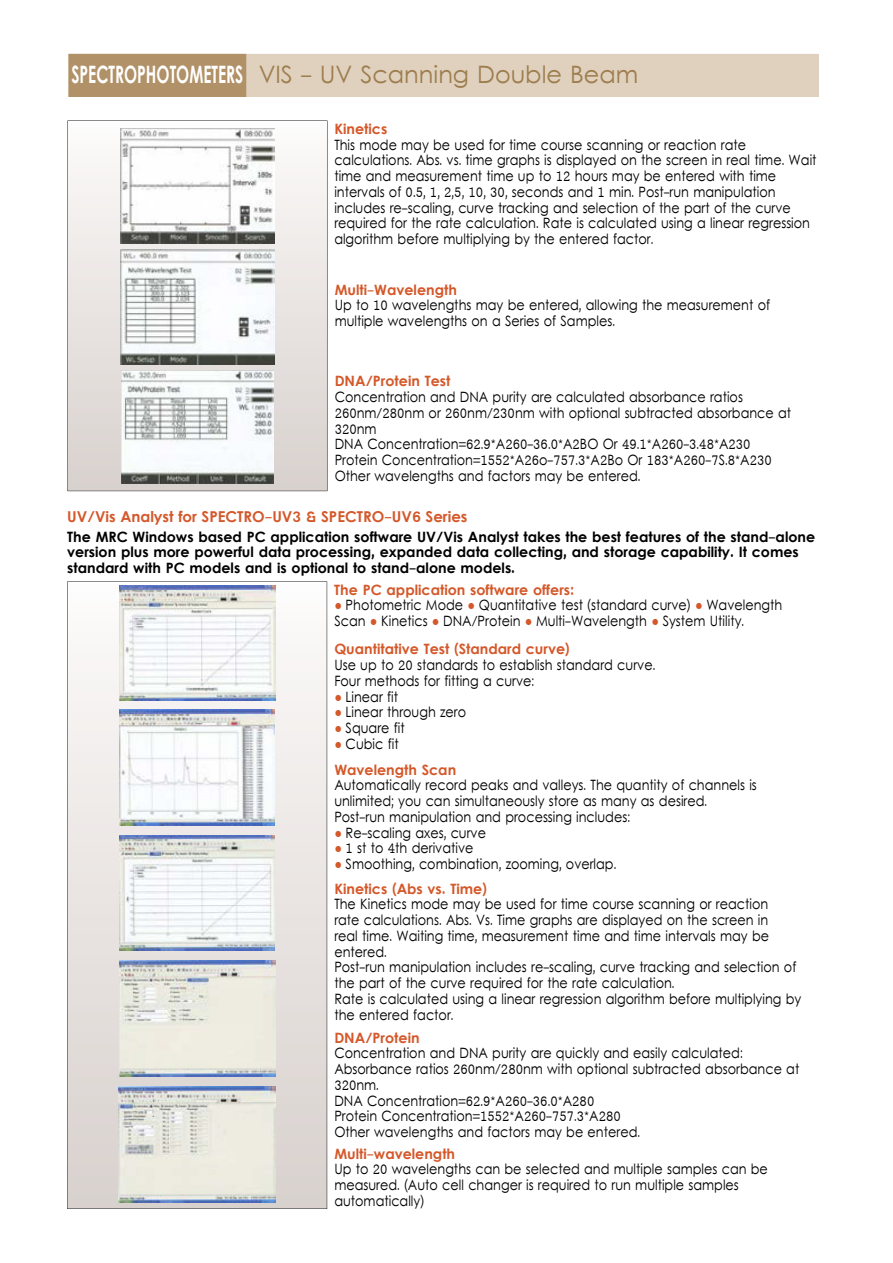
<style>
.page{position:relative;width:893px;height:1263px;background:#fff}
.page>*{position:absolute;margin:0;border:0;box-sizing:border-box;transform-origin:0 0}
.t1{font:24px "Levenim";color:#9e7d4e}
.t2{font:24px "Levenim MT Bold";color:#fff;scale:.65 1}
.t3{font:15px "Levenim MT Bold";color:#d4582a}
.t4{font:14.25px/15.8px "Levenim";color:#000;scale:.9 1}
.t5{font:14.25px/15.8px "Levenim MT Bold";color:#000}
.t6{font:14.25px "Levenim MT Bold";color:#d4582a}
.s1{font-family:"Arial";color:#d4582a}
</style>
<div class="page">
<div style="left:69px;top:54px;width:749px;height:42px;background:#dfd1be"></div>
<div style="left:69px;top:54px;width:749px;height:43px;border:1px solid #dfd1be"></div>
<svg style="left:68px;top:120px;width:259px;height:371px"></svg>
<div style="left:69px;top:54px;width:177px;height:42px;background:#b19167"></div>
<div style="left:69px;top:54px;width:177px;height:43px;border:1px solid #b19167"></div>
<svg style="left:67px;top:581px;width:260px;height:628px"></svg>
<img style="left:119px;top:586px;width:156px;height:115px">
<img style="left:120px;top:710px;width:155px;height:115px">
<img style="left:120px;top:835px;width:155px;height:116px">
<img style="left:119px;top:960px;width:156px;height:117px">
<img style="left:119px;top:1086px;width:156px;height:117px">
<img style="left:121px;top:250px;width:153px;height:115px">
<img style="left:121px;top:370px;width:153px;height:114px">
<img style="left:121px;top:128px;width:153px;height:115px">
<h1 class="t2" style="left:71px;top:61px;width:266px">SPECTROPHOTOMETERS</h1>
<h1 class="t1" style="left:259px;top:61px;width:381px">VIS - UV Scanning Double Beam</h1>
<p class="t6" style="left:334px;top:120px;width:55px">Kinetics</p>
<p class="t4" style="left:334px;top:138px;width:537px">This mode may be used for time course scanning or reaction rate calculations. Abs. vs. time graphs is displayed on the screen in real time. Wait time and measurement time up to 12 hours may be entered with time intervals of 0.5, 1, 2,5, 10, 30, seconds and 1 min. Post-run manipulation includes re-scaling, curve tracking and selection of the part of the curve required for the rate calculation. Rate is calculated using a linear regression algorithm before multiplying by the entered factor.</p>
<p class="t6" style="left:335px;top:281px;width:124px">Multi-Wavelength</p>
<p class="t4" style="left:335px;top:298px;width:485px">Up to 10 wavelengths may be entered, allowing the measurement of multiple wavelengths on a Series of Samples.</p>
<p class="t6" style="left:335px;top:373px;width:117px">DNA/Protein Test</p>
<p class="t4" style="left:335px;top:390px;width:509px">Concentration and DNA purity are calculated absorbance ratios 260nm/280nm or 260nm/230nm with optional subtracted absorbance at 320nm<br>DNA Concentration=62.9*A260-36.0*A2BO Or 49.1*A260-3.48*A230<br>Protein Concentration=1552*A26o-757.3*A2Bo Or 183*A260-7S.8*A230<br>Other wavelengths and factors may be entered.</p>
<p class="t3" style="left:67px;top:507px;width:402px">UV/Vis Analyst for SPECTRO-UV3 &amp; SPECTRO-UV6 Series</p>
<p class="t5" style="left:67px;top:530px;width:749px">The MRC Windows based PC application software UV/Vis Analyst takes the best features of the stand-alone version plus more powerful data processing, expanded data collecting, and storage capability. It comes standard with PC models and is optional to stand-alone models.</p>
<p class="t6" style="left:334px;top:581px;width:242px">The PC application software offers:</p>
<p class="t4" style="left:334px;top:598px;width:499px"><span class="s1">●</span> Photometric Mode <span class="s1">●</span> Quantitative test (standard curve) <span class="s1">●</span> Wavelength<br>Scan <span class="s1">●</span> Kinetics <span class="s1">●</span> DNA/Protein <span class="s1">●</span> Multi-Wavelength <span class="s1">●</span> System Utility.</p>
<p class="t6" style="left:334px;top:641px;width:237px">Quantitative Test (Standard curve)</p>
<p class="t4" style="left:334px;top:658px;width:358px">Use up to 20 standards to establish standard curve.<br>Four methods for fitting a curve:</p>
<p class="t4" style="left:334px;top:690px;width:72px"><span class="s1">●</span> Linear fit</p>
<p class="t4" style="left:334px;top:705px;width:148px"><span class="s1">●</span> Linear through zero</p>
<p class="t4" style="left:334px;top:721px;width:80px"><span class="s1">●</span> Square fit</p>
<p class="t4" style="left:334px;top:737px;width:73px"><span class="s1">●</span> Cubic fit</p>
<p class="t6" style="left:334px;top:761px;width:123px">Wavelength Scan</p>
<p class="t4" style="left:334px;top:778px;width:471px">Automatically record peaks and valleys. The quantity of channels is unlimited; you can simultaneously store as many as desired.<br>Post-run manipulation and processing includes:</p>
<p class="t4" style="left:334px;top:825px;width:170px"><span class="s1">●</span> Re-scaling axes, curve</p>
<p class="t4" style="left:334px;top:841px;width:156px"><span class="s1">●</span> 1 st to 4th derivative</p>
<p class="t4" style="left:334px;top:857px;width:315px"><span class="s1">●</span> Smoothing, combination, zooming, overlap.</p>
<p class="t6" style="left:334px;top:880px;width:154px">Kinetics (Abs vs. Time)</p>
<p class="t4" style="left:334px;top:897px;width:520px">The Kinetics mode may be used for time course scanning or reaction<br>rate calculations. Abs. Vs. Time graphs are displayed on the screen in<br>real time. Waiting time, measurement time and time intervals may be entered.<br>Post-run manipulation includes re-scaling, curve tracking and selection of the part of the curve required for the rate calculation.<br>Rate is calculated using a linear regression algorithm before multiplying by the entered factor.</p>
<p class="t6" style="left:334px;top:1029px;width:87px">DNA/Protein</p>
<p class="t4" style="left:334px;top:1046px;width:518px">Concentration and DNA purity are quickly and easily calculated:<br>Absorbance ratios 260nm/280nm with optional subtracted absorbance at 320nm.<br>DNA Concentration=62.9*A260-36.0*A280<br>Protein Concentration=1552*A260-757.3*A280<br>Other wavelengths and factors may be entered.</p>
<p class="t6" style="left:334px;top:1145px;width:122px">Multi-wavelength</p>
<p class="t4" style="left:334px;top:1162px;width:483px">Up to 20 wavelengths can be selected and multiple samples can be measured. (Auto cell changer is required to run multiple samples automatically)</p>
</div>
